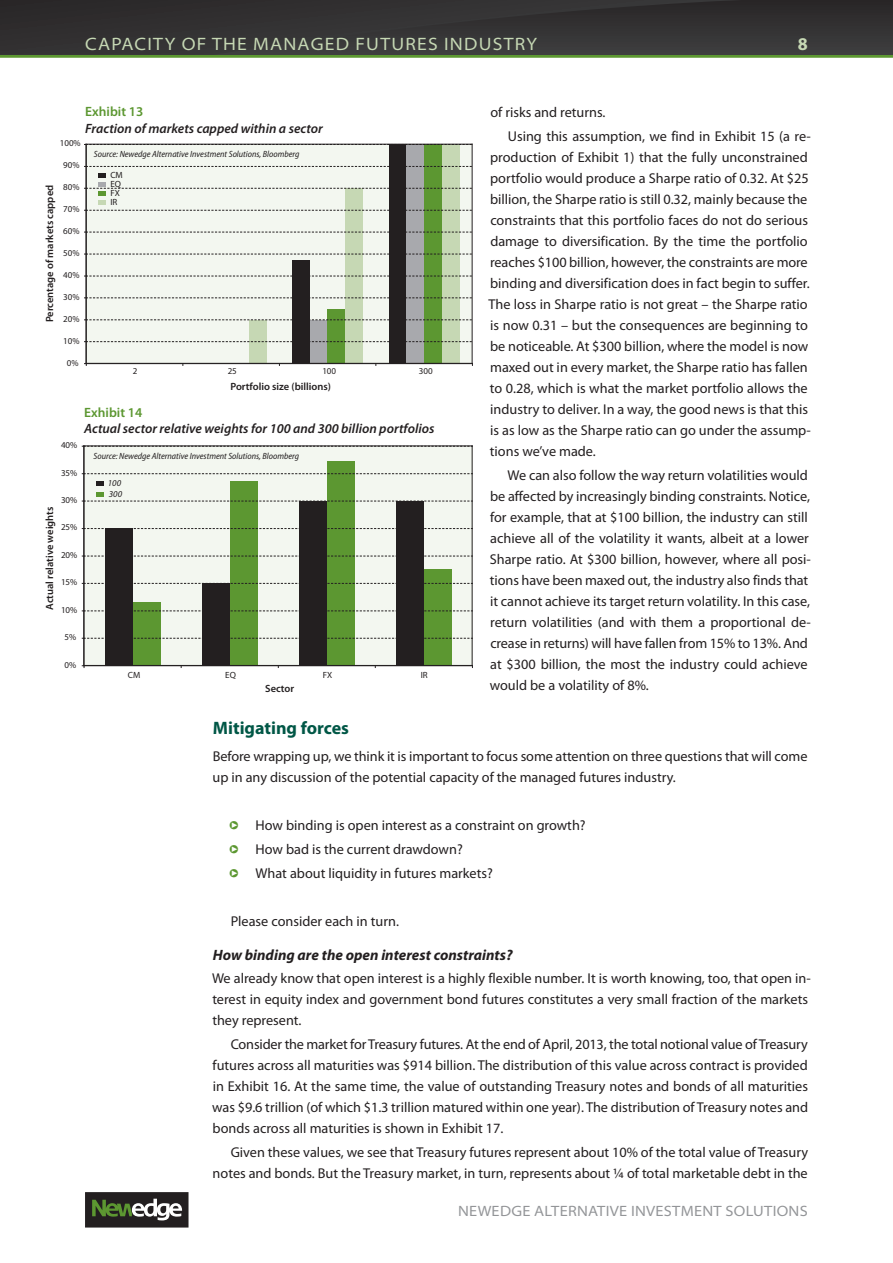
<style>
.page{position:relative;width:893px;height:1263px;background:#fff}
.page>*{position:absolute;margin:0;border:0;box-sizing:border-box;transform-origin:0 0}
.t1{font:semi-expanded 18px "Myriad Pro";letter-spacing:.07em;color:#c6d8b4}
.t2{font:700 18px "Myriad Pro";color:#005746}
.t3{font:700 18px "Myriad Pro";color:#c6d8b4}
.t4{font:italic 700 15px "Myriad Pro";color:#231f20}
.t5{font:semi-expanded 15px "Myriad Pro";letter-spacing:.02em;color:#939598}
.t6{font:14.25px/21px "Myriad Pro";color:#231f20}
.t7{font:italic 600 13.5px "Myriad Pro";color:#231f20}
.t8{font:600 13.5px "Myriad Pro";color:#5c9731}
.t9{font:600 10.5px "Myriad Pro";color:#231f20}
.t10{font:italic semi-condensed 9px "Myriad Pro";color:#231f20}
.t11{font:9px/9.1px "Myriad Pro";color:#231f20}
.t12{font:italic 9px/11.2px "Myriad Pro";color:#231f20}
.s1{color:#5c9731}
</style>
<div class="page">
<hr style="left:0;top:55px;width:893px;height:3px;background:#5c9731">
<div style="left:86px;top:144px;width:386px;height:219px;background:#f3f7f0"></div>
<div style="left:293px;top:260px;width:17px;height:104px;background:#231f20"></div>
<div style="left:389px;top:144px;width:18px;height:220px;background:#231f20"></div>
<div style="left:310px;top:320px;width:18px;height:44px;background:#a8a9ad"></div>
<div style="left:407px;top:144px;width:17px;height:220px;background:#a8a9ad"></div>
<div style="left:328px;top:309px;width:17px;height:55px;background:#5c9731"></div>
<div style="left:424px;top:144px;width:18px;height:220px;background:#5c9731"></div>
<div style="left:249px;top:320px;width:17px;height:44px;background:#c6d8b4"></div>
<div style="left:345px;top:188px;width:18px;height:176px;background:#c6d8b4"></div>
<div style="left:442px;top:144px;width:17px;height:220px;background:#c6d8b4"></div>
<svg style="left:98px;top:173px;width:8px;height:4px"></svg>
<div style="left:98px;top:182px;width:8px;height:5px;background:#a8a9ad"></div>
<div style="left:98px;top:191px;width:8px;height:5px;background:#5c9731"></div>
<div style="left:98px;top:200px;width:8px;height:5px;background:#c6d8b4"></div>
<svg style="left:84px;top:341px;width:387px;height:1px"></svg>
<svg style="left:84px;top:320px;width:387px;height:1px"></svg>
<svg style="left:84px;top:298px;width:387px;height:1px"></svg>
<svg style="left:84px;top:276px;width:387px;height:1px"></svg>
<svg style="left:84px;top:254px;width:387px;height:1px"></svg>
<svg style="left:84px;top:232px;width:387px;height:1px"></svg>
<svg style="left:84px;top:210px;width:387px;height:1px"></svg>
<svg style="left:84px;top:188px;width:387px;height:1px"></svg>
<svg style="left:84px;top:166px;width:387px;height:1px"></svg>
<hr style="left:86px;top:144px;width:386px;height:1px;background:#231f20">
<hr style="left:472px;top:144px;width:1px;height:219px;background:#231f20">
<hr style="left:86px;top:363px;width:386px;height:1px;background:#231f20">
<hr style="left:86px;top:144px;width:1px;height:219px;background:#231f20">
<div style="left:84px;top:446px;width:388px;height:220px;background:#f3f7f0"></div>
<div style="left:133px;top:602px;width:27px;height:64px;background:#5c9731"></div>
<div style="left:230px;top:482px;width:28px;height:184px;background:#5c9731"></div>
<div style="left:327px;top:461px;width:27px;height:205px;background:#5c9731"></div>
<div style="left:424px;top:570px;width:28px;height:96px;background:#5c9731"></div>
<div style="left:96px;top:492px;width:8px;height:5px;background:#5c9731"></div>
<div style="left:105px;top:528px;width:28px;height:138px;background:#231f20"></div>
<div style="left:202px;top:583px;width:28px;height:83px;background:#231f20"></div>
<div style="left:299px;top:501px;width:28px;height:165px;background:#231f20"></div>
<div style="left:396px;top:501px;width:28px;height:165px;background:#231f20"></div>
<hr style="left:84px;top:446px;width:1px;height:220px;background:#231f20">
<svg style="left:82px;top:638px;width:390px;height:1px"></svg>
<svg style="left:82px;top:611px;width:390px;height:1px"></svg>
<svg style="left:82px;top:583px;width:390px;height:1px"></svg>
<svg style="left:82px;top:556px;width:390px;height:1px"></svg>
<svg style="left:82px;top:528px;width:390px;height:1px"></svg>
<svg style="left:82px;top:501px;width:390px;height:1px"></svg>
<svg style="left:82px;top:473px;width:390px;height:1px"></svg>
<svg style="left:82px;top:446px;width:390px;height:1px"></svg>
<div style="left:96px;top:481px;width:8px;height:5px;background:#231f20"></div>
<hr style="left:84px;top:445px;width:388px;height:1px;background:#231f20">
<hr style="left:472px;top:446px;width:1px;height:219px;background:#231f20">
<hr style="left:84px;top:665px;width:388px;height:1px;background:#231f20">
<hr style="left:83px;top:446px;width:1px;height:219px;background:#231f20">
<svg style="left:0;top:0;width:893px;height:55px;background:#333233"></svg>
<div style="left:86px;top:1193px;width:102px;height:34px;background:#231f20"></div>
<div style="left:85px;top:1192px;width:104px;height:35px;border:2px solid #231f20"></div>
<svg style="left:92px;top:1199px;width:90px;height:21px"></svg>
<p class="t1" style="left:85px;top:34px;width:453px">CAPACITY OF THE MANAGED FUTURES INDUSTRY</p>
<p class="t3" style="left:798px;top:34px;width:11px">8</p>
<p class="t8" style="left:85px;top:104px;width:60px">Exhibit 13</p>
<p class="t7" style="left:85px;top:121px;width:239px">Fraction of markets capped within a sector</p>
<p class="t11" style="left:60px;top:139px;width:22px">100%</p>
<p class="t11" style="left:63px;top:161px;width:18px">90%</p>
<p class="t11" style="left:63px;top:183px;width:18px">80%</p>
<p class="t9" style="left:44px;top:322px;width:139px;rotate:-90deg">Percentage of markets capped</p>
<p class="t11" style="left:63px;top:205px;width:18px">70%</p>
<p class="t11" style="left:63px;top:227px;width:18px">60%</p>
<p class="t11" style="left:63px;top:249px;width:18px">50%</p>
<p class="t11" style="left:63px;top:271px;width:18px">40%</p>
<p class="t11" style="left:63px;top:292px;width:18px">30%</p>
<p class="t11" style="left:63px;top:314px;width:18px">20%</p>
<p class="t11" style="left:63px;top:336px;width:18px">10%</p>
<p class="t11" style="left:67px;top:358px;width:13px">0%</p>
<p class="t10" style="left:94px;top:149px;width:207px">Source: Newedge Alternative Investment Solutions, Bloomberg</p>
<p class="t11" style="left:110px;top:171px;width:14px">CM<br>EQ<br>FX<br>IR</p>
<p class="t11" style="left:133px;top:367px;width:6px">2</p>
<p class="t11" style="left:228px;top:367px;width:11px">25</p>
<p class="t11" style="left:322px;top:367px;width:15px">100</p>
<p class="t11" style="left:419px;top:367px;width:15px">300</p>
<p class="t9" style="left:230px;top:380px;width:102px">Portfolio size (billions)</p>
<p class="t8" style="left:84px;top:405px;width:60px">Exhibit 14</p>
<p class="t7" style="left:84px;top:421px;width:352px">Actual sector relative weights for 100 and 300 billion portfolios</p>
<p class="t11" style="left:61px;top:441px;width:18px">40%</p>
<p class="t11" style="left:61px;top:468px;width:18px">35%</p>
<p class="t11" style="left:61px;top:496px;width:18px">30%</p>
<p class="t9" style="left:44px;top:610px;width:105px;rotate:-90deg">Actual relative weights</p>
<p class="t11" style="left:61px;top:523px;width:18px">25%</p>
<p class="t11" style="left:61px;top:551px;width:18px">20%</p>
<p class="t11" style="left:61px;top:578px;width:18px">15%</p>
<p class="t11" style="left:61px;top:605px;width:18px">10%</p>
<p class="t11" style="left:65px;top:633px;width:13px">5%</p>
<p class="t11" style="left:65px;top:660px;width:13px">0%</p>
<p class="t10" style="left:94px;top:452px;width:207px">Source: Newedge Alternative Investment Solutions, Bloomberg</p>
<p class="t12" style="left:108px;top:477px;width:16px">100<br>300</p>
<p class="t11" style="left:128px;top:670px;width:14px">CM</p>
<p class="t11" style="left:225px;top:670px;width:12px">EQ</p>
<p class="t11" style="left:323px;top:670px;width:11px">FX</p>
<p class="t11" style="left:421px;top:670px;width:8px">IR</p>
<p class="t9" style="left:265px;top:682px;width:31px">Sector</p>
<p class="t6" style="left:508px;top:100px;width:305px;line-height:24px;text-indent:-18px">of risks and returns.<br>Using this assumption, we find in Exhibit 15 (a re-</p>
<p class="t6" style="left:488px;top:147px;width:324px">production of Exhibit 1) that the fully unconstrained portfolio would produce a Sharpe ratio of 0.32. At $25 billion, the Sharpe ratio is still 0.32, mainly because the constraints that this portfolio faces do not do serious damage to diversification. By the time the portfolio reaches $100 billion, however, the constraints are more binding and diversification does in fact begin to suffer.<br>The loss in Sharpe ratio is not great – the Sharpe ratio is now 0.31 – but the consequences are beginning to be noticeable. At $300 billion, where the model is now maxed out in every market, the Sharpe ratio has fallen to 0.28, which is what the market portfolio allows the industry to deliver. In a way, the good news is that this is as low as the Sharpe ratio can go under the assump&shy;tions we’ve made.</p>
<p class="t6" style="left:490px;top:465px;width:323px;text-indent:18px">We can also follow the way return volatilities would be affected by increasingly binding constraints. Notice, for example, that at $100 billion, the industry can still achieve all of the volatility it wants, albeit at a lower Sharpe ratio. At $300 billion, however, where all posi&shy;tions have been maxed out, the industry also finds that it cannot achieve its target return volatility. In this case, return volatilities (and with them a proportional de&shy;crease in returns) will have fallen from 15% to 13%. And at $300 billion, the most the industry could achieve would be a volatility of 8%.</p>
<p class="t2" style="left:213px;top:717px;width:138px">Mitigating forces</p>
<p class="t6" style="left:212px;top:745px;width:597px">Before wrapping up, we think it is important to focus some attention on three questions that will come up in any discussion of the potential capacity of the managed futures industry.</p>
<p class="t6" style="left:228px;top:814px;width:359px"><span class="s1">❑</span> How binding is open interest as a constraint on growth?</p>
<p class="t6" style="left:228px;top:838px;width:236px"><span class="s1">❑</span> How bad is the current drawdown?</p>
<p class="t6" style="left:228px;top:862px;width:266px"><span class="s1">❑</span> What about liquidity in futures markets?</p>
<p class="t6" style="left:231px;top:910px;width:170px">Please consider each in turn.</p>
<p class="t4" style="left:213px;top:947px;width:301px">How binding are the open interest constraints?</p>
<p class="t6" style="left:212px;top:967px;width:600px">We already know that open interest is a highly flexible number. It is worth knowing, too, that open in&shy;terest in equity index and government bond futures constitutes a very small fraction of the markets they represent.</p>
<p class="t6" style="left:212px;top:1033px;width:597px;text-align:justify;text-indent:19px">Consider the market for Treasury futures. At the end of April, 2013, the total notional value of Treasury futures across all maturities was $914 billion. The distribution of this value across contract is provided in Exhibit 16. At the same time, the value of outstanding Treasury notes and bonds of all maturities was $9.6 trillion (of which $1.3 trillion matured within one year). The distribution of Treasury notes and bonds across all maturities is shown in Exhibit 17.</p>
<p class="t6" style="left:213px;top:1142px;width:597px;text-align:right">Given these values, we see that Treasury futures represent about 10% of the total value of Treasury notes and bonds. But the Treasury market, in turn, represents about ¼ of total marketable debt in the</p>
<p class="t5" style="left:458px;top:1202px;width:351px">NEWEDGE ALTERNATIVE INVESTMENT SOLUTION S</p>
</div>
